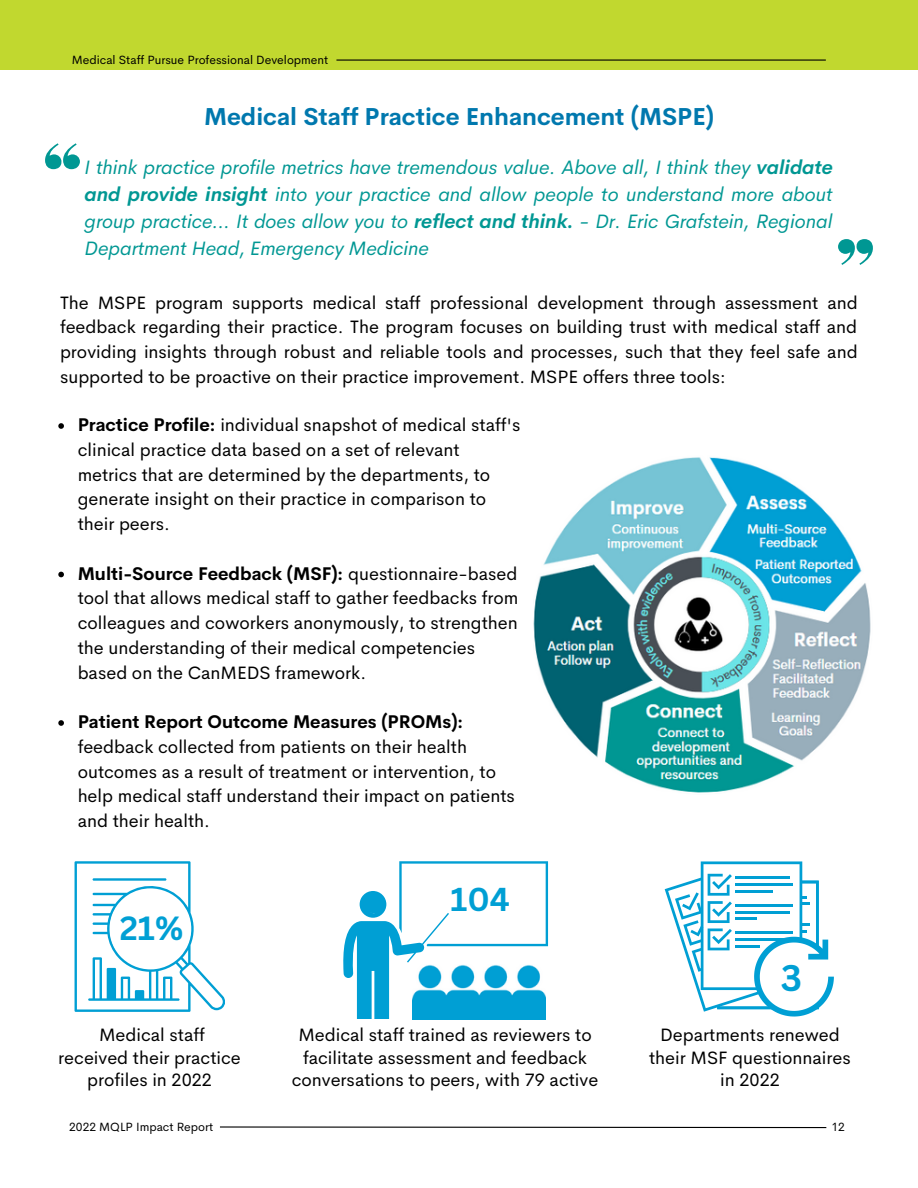
<style>
.page{position:relative;width:918px;height:1188px;background:#fff}
.page>*{position:absolute;margin:0;border:0;box-sizing:border-box;transform-origin:0 0}
.t1{font:700 36px "Canva Sans";color:#009fd4}
.t2{font:700 32.55px "Canva Sans";color:#009fd4}
.t3{font:700 32.25px "Canva Sans";color:#009fd4}
.t4{font:700 24px "Cerebri Sans";color:#0078ae}
.t5{font:italic 19.5px/27px "Cerebri Sans";color:#009793;text-align:justify}
.t6{font:18px/24.8px "Cerebri Sans";color:#000}
.t7{font:12px "Cerebri Sans";color:#000}
.s1{font-weight:700}
</style>
<div class="page">
<img style="left:534px;top:457px;width:337px;height:336px">
<svg style="left:58px;top:423px;width:6px;height:6px"></svg>
<svg style="left:58px;top:572px;width:6px;height:5px"></svg>
<svg style="left:58px;top:720px;width:6px;height:6px"></svg>
<svg style="left:75px;top:861px;width:150px;height:151px"></svg>
<hr style="left:93px;top:878px;width:73px;height:3px;background:#009fd4">
<div style="left:110px;top:890px;width:81px;height:78px;background:#fff;border-radius:50%"></div>
<svg style="left:665px;top:861px;width:169px;height:156px"></svg>
<svg style="left:343px;top:861px;width:205px;height:159px"></svg>
<div style="left:0;top:0;width:918px;height:70px;background:#c1d82f"></div>
<hr style="left:336px;top:60px;width:490px;height:1px;background:#000">
<svg style="left:220px;top:1126px;width:607px;height:3px"></svg>
<svg style="left:45px;top:143px;width:35px;height:26px"></svg>
<svg style="left:838px;top:239px;width:35px;height:26px"></svg>
<p class="t7" style="left:72px;top:52px;width:258px">Medical Staff Pursue Professional Development</p>
<p class="t4" style="left:204px;top:101px;width:511px">Medical Staff Practice Enhancement (MSPE)</p>
<p class="t5" style="left:85px;top:153px;width:750px">I think practice profile metrics have tremendous value. Above all, I think they <span class="s1">validate and provide insight</span> into your practice and allow people to understand more about group practice… It does allow you to <span class="s1">reflect and think.</span> - Dr. Eric Grafstein, Regional Department Head, Emergency Medicine</p>
<p class="t6" style="left:60px;top:290px;width:799px;text-align:justify">The MSPE program supports medical staff professional development through assessment and feedback regarding their practice. The program focuses on building trust with medical staff and providing insights through robust and reliable tools and processes, such that they feel safe and supported to be proactive on their practice improvement. MSPE offers three tools:</p>
<p class="t6" style="left:78px;top:412px;width:444px"><span class="s1">Practice Profile:</span> individual snapshot of medical staff's clinical practice data based on a set of relevant metrics that are determined by the departments, to generate insight on their practice in comparison to their peers.</p>
<p class="t6" style="left:78px;top:561px;width:442px"><span class="s1">Multi-Source Feedback (MSF):</span> questionnaire-based tool that allows medical staff to gather feedbacks from colleagues and coworkers anonymously, to strengthen the understanding of their medical competencies based on the CanMEDS framework.</p>
<p class="t6" style="left:78px;top:709px;width:439px"><span class="s1">Patient Report Outcome Measures (PROMs): </span>feedback collected from patients on their health outcomes as a result of treatment or intervention, to help medical staff understand their impact on patients and their health.</p>
<p class="t2" style="left:120px;top:905px;width:65px">21%</p>
<p class="t3" style="left:450px;top:877px;width:61px">104</p>
<p class="t1" style="left:781px;top:952px;width:23px">3</p>
<p class="t6" style="left:58px;top:1024px;width:184px;line-height:22.5px;text-align:center">Medical staff<br>received their practice profiles in 2022</p>
<p class="t6" style="left:649px;top:1024px;width:203px;line-height:22.5px;text-align:center">Departments renewed their MSF questionnaires in 2022</p>
<p class="t6" style="left:292px;top:1024px;width:308px;line-height:22.5px;text-align:center">Medical staff trained as reviewers to facilitate assessment and feedback conversations to peers, with 79 active</p>
<p class="t7" style="left:69px;top:1119px;width:146px">2022 MQLP Impact Report</p>
<p class="t7" style="left:831px;top:1119px;width:15px">12</p>
</div>
